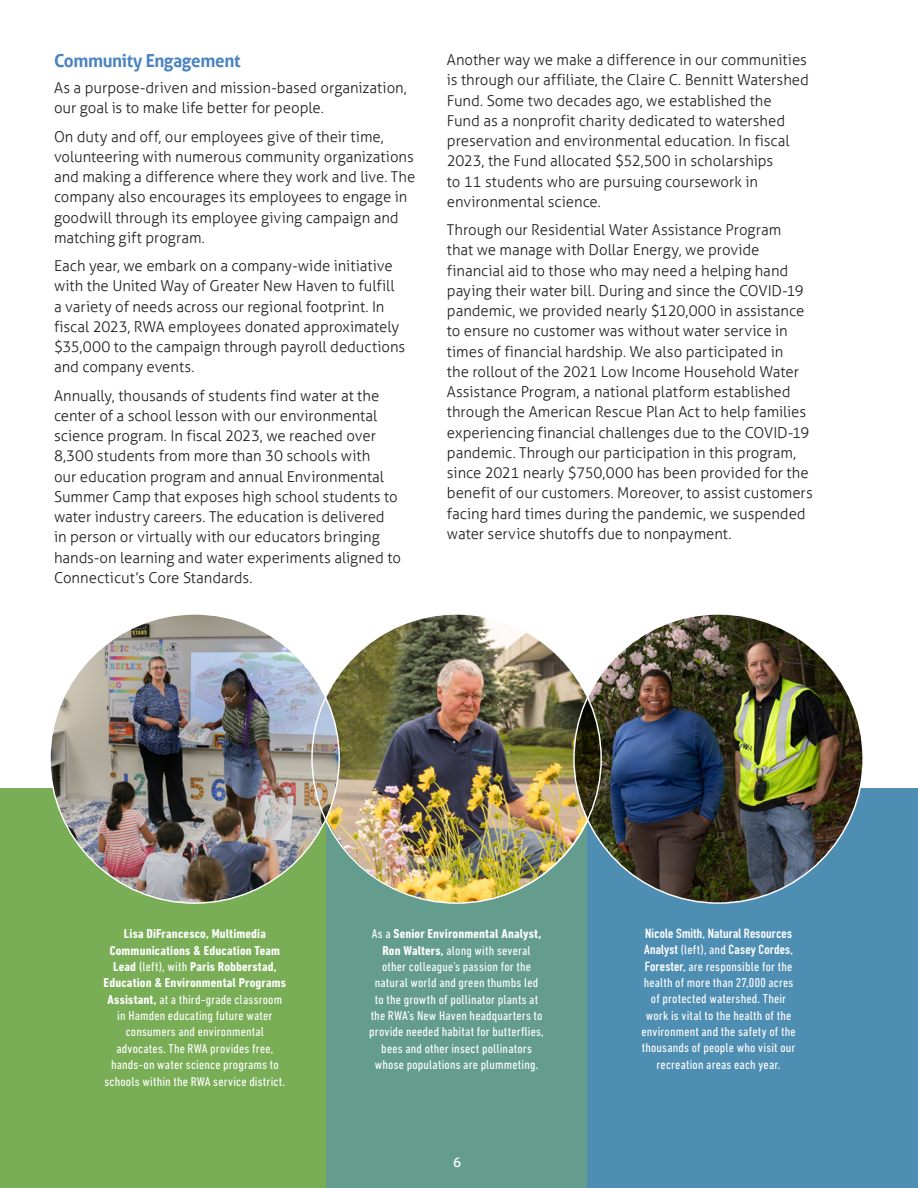
<style>
.page{position:relative;width:918px;height:1188px;background:#fff}
.page>*{position:absolute;margin:0;border:0;box-sizing:border-box;transform-origin:0 0}
.Narrative_Heads_2023{font:700 18px "Aller";letter-spacing:-.02em;color:#4a83c2;scale:.95 1}
.Narrative_Text_2023{font:300 15px/20.2px "Aller";letter-spacing:-.005em;color:#231f20}
.t1{font:condensed 13.5px "DIN Next LT Pro";letter-spacing:.04em;color:#fff;scale:1.08 1}
.t2{font:13.5px "Aller";color:#fff}
.Photo_Captions{font:condensed 13.05px/16.4px "DIN Next LT Pro";letter-spacing:.015em;color:#fff;text-align:center;scale:1.08 1}
.s1{font-weight:700}
.s2{font-family:"DIN Condensed";font-weight:700;font-stretch:normal}
</style>
<div class="page">
<div style="left:326px;top:788px;width:262px;height:400px;background:#649d8d"></div>
<div style="left:588px;top:788px;width:330px;height:400px;background:#4f8eb3"></div>
<div style="left:0;top:788px;width:326px;height:400px;background:#79ae56"></div>
<img style="left:312px;top:614px;width:289px;height:289px;border-radius:145px">
<img style="left:574px;top:614px;width:289px;height:289px;border-radius:145px">
<img style="left:50px;top:614px;width:289px;height:289px;border-radius:145px">
<p class="Narrative_Heads_2023" style="left:54px;top:50px;width:198px">Community Engagement</p>
<p class="Narrative_Text_2023" style="left:54px;top:77px;width:354px">As a purpose-driven and mission-based organization, our goal is to make life better for people.</p>
<p class="Narrative_Text_2023" style="left:54px;top:126px;width:363px">On duty and off, our employees give of their time, volunteering with numerous community organizations and making a difference where they work and live. The company also encourages its employees to engage in goodwill through its employee giving campaign and matching gift program.</p>
<p class="Narrative_Text_2023" style="left:54px;top:256px;width:353px">Each year, we embark on a company-wide initiative with the United Way of Greater New Haven to fulfill a variety of needs across our regional footprint. In fiscal 2023, RWA employees donated approximately $35,000 to the campaign through payroll deductions and company events.</p>
<p class="Narrative_Text_2023" style="left:54px;top:385px;width:349px">Annually, thousands of students find water at the center of a school lesson with our environmental science program. In fiscal 2023, we reached over 8,300 students from more than 30 schools with<br>our education program and annual Environmental Summer Camp that exposes high school students to water industry careers. The education is delivered in person or virtually with our educators bringing hands-on learning and water experiments aligned to Connecticut’s Core Standards.</p>
<p class="Narrative_Text_2023" style="left:447px;top:50px;width:364px">Another way we make a difference in our communities is through our affiliate, the Claire C. Bennitt Watershed Fund. Some two decades ago, we established the<br>Fund as a nonprofit charity dedicated to watershed preservation and environmental education. In fiscal 2023, the Fund allocated $52,500 in scholarships<br>to 11 students who are pursuing coursework in environmental science.</p>
<p class="Narrative_Text_2023" style="left:447px;top:220px;width:367px">Through our Residential Water Assistance Program<br>that we manage with Dollar Energy, we provide financial aid to those who may need a helping hand paying their water bill. During and since the COVID-19 pandemic, we provided nearly $120,000 in assistance to ensure no customer was without water service in times of financial hardship. We also participated in<br>the rollout of the 2021 Low Income Household Water Assistance Program, a national platform established through the American Rescue Plan Act to help families experiencing financial challenges due to the COVID-19 pandemic. Through our participation in this program, since 2021 nearly $750,000 has been provided for the benefit of our customers. Moreover, to assist customers facing hard times during the pandemic, we suspended water service shutoffs due to nonpayment.</p>
<p class="Photo_Captions" style="left:104px;top:926px;width:170px"><span class="s1">Lisa DiFrancesco, Multimedia Communications &amp; Education Team Lead</span> (left), with <span class="s1">Paris Robberstad, Education &amp; Environmental Programs Assistant,</span> at a third-grade classroom in Hamden educating future water consumers and environmental advocates. The RWA provides free, hands-on water science programs to schools within the RWA service district.</p>
<p class="Photo_Captions" style="left:641px;top:925px;width:144px"><span class="s2">Nicole Smith, Natural Resources<br>Analyst</span> (left), and <span class="s2">Casey Cordes,<br>Forester,</span> are responsible for the health of more than 27,000 acres of protected watershed. Their work is vital to the health of the environment and the safety of the thousands of people who visit our recreation areas each year.</p>
<p class="Photo_Captions" style="left:369px;top:926px;width:163px">As a <span class="s1">Senior Environmental Analyst, Ron Walters,</span> along with several other colleague’s passion for the natural world and green thumbs led to the growth of pollinator plants at the RWA’s New Haven headquarters to provide needed habitat for butterflies, bees and other insect pollinators whose populations are plummeting.</p>
<p class="t1" style="left:148px;top:984px;width:18px">XXX</p>
<p class="t1" style="left:450px;top:984px;width:18px">XXX</p>
<p class="t1" style="left:751px;top:984px;width:18px">XXX</p>
<p class="t2" style="left:455px;top:1150px;width:10px">6</p>
<p class="t2" style="left:453px;top:1154px;width:10px">6</p>
</div>
